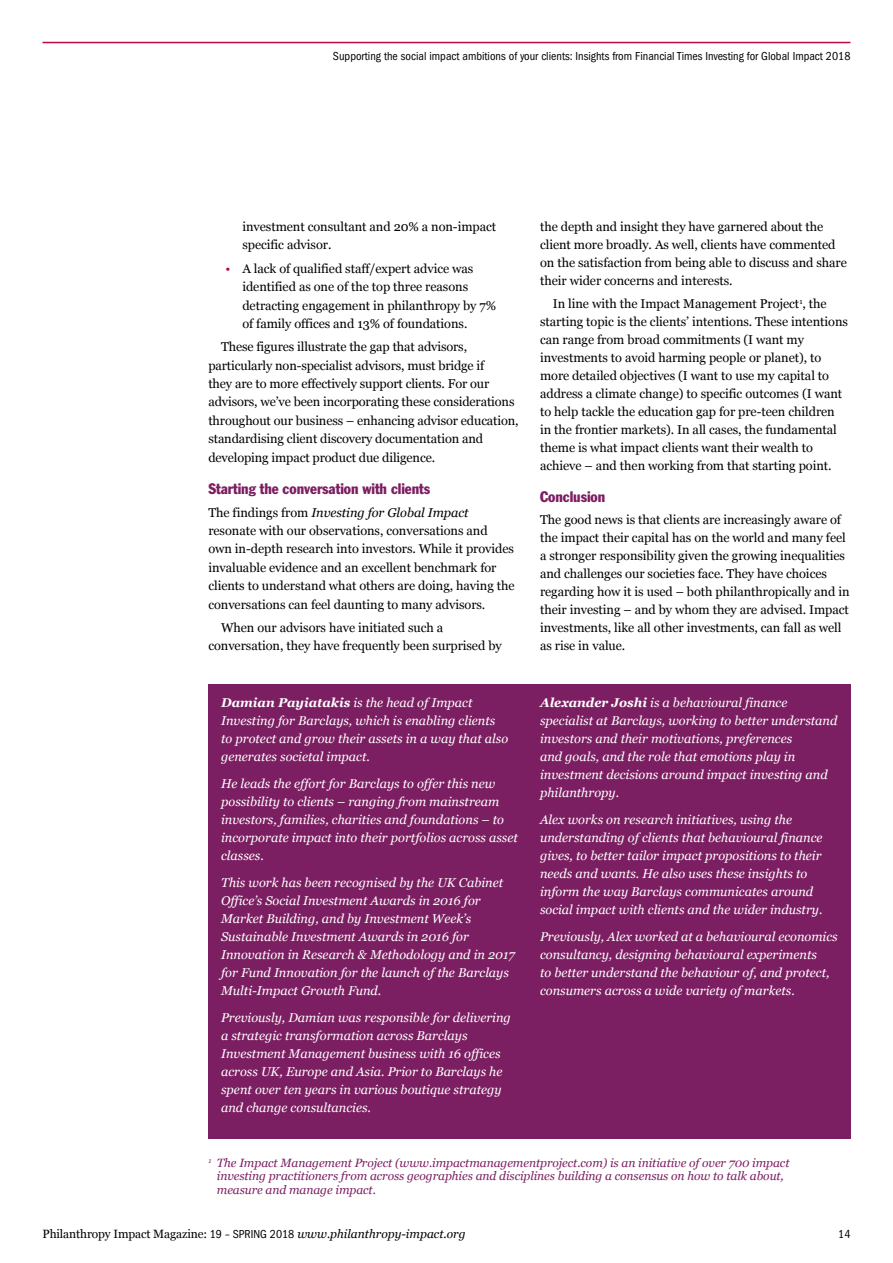
<style>
.page{position:relative;width:893px;height:1263px;background:#fff}
.page>*{position:absolute;margin:0;border:0;box-sizing:border-box;transform-origin:0 0}
.t1{font:condensed 15px "Franklin Gothic";letter-spacing:-.005em;color:#7c1f62}
.t2{font:12.75px/18px "Georgia";letter-spacing:-.005em;color:#000}
.t3{font:italic 12.75px/18px "Georgia";color:#fff}
.t4{font:italic 12px/13.5px "Georgia";letter-spacing:-.005em;color:#7c1f62}
.t5{font:condensed 12px "ITC Franklin Gothic Std";color:#000}
.t6{font:12px "Georgia";letter-spacing:-.01em;color:#000}
.s1{color:#b90748}
.s2{font-style:italic}
.s3{font-weight:700}
.s4{font-family:"ITC Franklin Gothic Std";font-stretch:condensed}
</style>
<div class="page">
<hr style="left:43px;top:42px;width:807px;height:1px;background:#b90748">
<div style="left:208px;top:685px;width:642px;height:454px;background:#7c1f62"></div>
<p class="t5" style="left:333px;top:49px;width:519px">Supporting the social impact ambitions of your clients: Insights from Financial Times Investing for Global Impact 2018</p>
<p class="t2" style="left:242px;top:217px;width:255px;line-height:18.5px">investment consultant and 20% a non-impact specific advisor.</p>
<p class="t2" style="left:242px;top:260px;width:255px;line-height:18.5px;text-indent:-17px"><span class="s1">•</span> A lack of qualified staff/expert advice was identified as one of the top three reasons detracting engagement in philanthropy by 7% of family offices and 13% of foundations.</p>
<p class="t2" style="left:208px;top:338px;width:312px;line-height:18.5px;text-indent:13px">These figures illustrate the gap that advisors, particularly non-specialist advisors, must bridge if<br>they are to more effectively support clients. For our advisors, we’ve been incorporating these considerations throughout our business – enhancing advisor education, standardising client discovery documentation and developing impact product due diligence.</p>
<p class="t1" style="left:208px;top:479px;width:223px">Starting the conversation with clients</p>
<p class="t2" style="left:208px;top:503px;width:308px;line-height:18.5px">The findings from <span class="s2">Investing for Global Impact </span>resonate with our observations, conversations and<br>own in-depth research into investors. While it provides invaluable evidence and an excellent benchmark for clients to understand what others are doing, having the conversations can feel daunting to many advisors.</p>
<p class="t2" style="left:208px;top:618px;width:295px;line-height:18.5px;text-indent:13px">When our advisors have initiated such a conversation, they have frequently been surprised by</p>
<p class="t3" style="left:221px;top:694px;width:289px"><span class="s3">Damian Payiatakis</span> is the head of Impact Investing for Barclays, which is enabling clients to protect and grow their assets in a way that also generates societal impact.</p>
<p class="t3" style="left:221px;top:775px;width:298px">He leads the effort for Barclays to offer this new possibility to clients – ranging from mainstream investors, families, charities and foundations – to incorporate impact into their portfolios across asset classes.</p>
<p class="t3" style="left:221px;top:874px;width:295px">This work has been recognised by the UK Cabinet Office’s Social Investment Awards in 2016 for Market Building, and by Investment Week’s Sustainable Investment Awards in 2016 for Innovation in Research &amp; Methodology and in 2017 for Fund Innovation for the launch of the Barclays Multi-Impact Growth Fund.</p>
<p class="t3" style="left:221px;top:1009px;width:291px">Previously, Damian was responsible for delivering a strategic transformation across Barclays Investment Management business with 16 offices across UK, Europe and Asia. Prior to Barclays he spent over ten years in various boutique strategy and change consultancies.</p>
<p class="t2" style="left:540px;top:218px;width:308px">the depth and insight they have garnered about the client more broadly. As well, clients have commented on the satisfaction from being able to discuss and share their wider concerns and interests.</p>
<p class="t2" style="left:540px;top:295px;width:309px;text-indent:13px">In line with the Impact Management Project<sup>1</sup>, the starting topic is the clients’ intentions. These intentions can range from broad commitments (I want my investments to avoid harming people or planet), to more detailed objectives (I want to use my capital to address a climate change) to specific outcomes (I want to help tackle the education gap for pre-teen children in the frontier markets). In all cases, the fundamental theme is what impact clients want their wealth to achieve – and then working from that starting point.</p>
<p class="t1" style="left:540px;top:487px;width:67px">Conclusion</p>
<p class="t2" style="left:540px;top:511px;width:311px">The good news is that clients are increasingly aware of the impact their capital has on the world and many feel a stronger responsibility given the growing inequalities and challenges our societies face. They have choices regarding how it is used – both philanthropically and in their investing – and by whom they are advised. Impact investments, like all other investments, can fall as well as rise in value.</p>
<p class="t3" style="left:540px;top:694px;width:299px"><span class="s3">Alexander Joshi</span> is a behavioural finance specialist at Barclays, working to better understand investors and their motivations, preferences<br>and goals, and the role that emotions play in investment decisions around impact investing and philanthropy.</p>
<p class="t3" style="left:540px;top:811px;width:284px">Alex works on research initiatives, using the understanding of clients that behavioural finance gives, to better tailor impact propositions to their needs and wants. He also uses these insights to inform the way Barclays communicates around social impact with clients and the wider industry.</p>
<p class="t3" style="left:540px;top:928px;width:299px">Previously, Alex worked at a behavioural economics consultancy, designing behavioural experiments<br>to better understand the behaviour of, and protect, consumers across a wide variety of markets.</p>
<p class="t4" style="left:217px;top:1156px;width:574px;text-indent:-9px"><sup>1</sup> The Impact Management Project (www.impactmanagementproject.com) is an initiative of over 700 impact investing practitioners from across geographies and disciplines building a consensus on how to talk about, measure and manage impact.</p>
<p class="t6" style="left:43px;top:1227px;width:425px">Philanthropy Impact Magazine: <span class="s4">19 – SPRING 2018</span> <span class="s2">www.philanthropy-impact.org</span></p>
<p class="t5" style="left:838px;top:1227px;width:14px">14</p>
</div>
